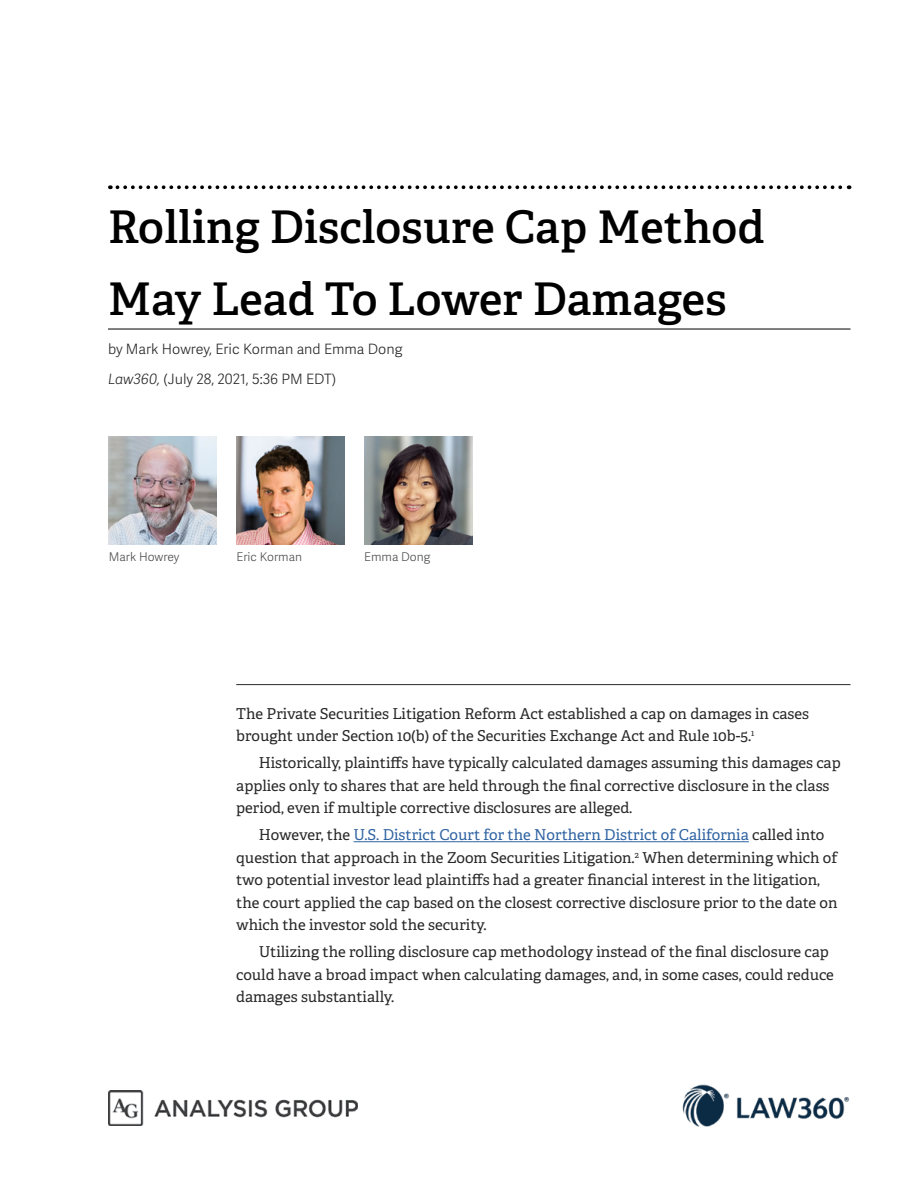
<style>
.page{position:relative;width:918px;height:1188px;background:#fff}
.page>*{position:absolute;margin:0;border:0;box-sizing:border-box;transform-origin:0 0}
.t1{font:600 45px/72px "Adelle";letter-spacing:.005em;color:#000}
.t2{font:15px/22.5px "Adelle";color:#292829}
.t3{font:300 14.25px/30px "Adelle Sans";color:#292829}
.t4{font:300 12px "Adelle Sans";color:#4d4d4f}
.s1{font-style:italic}
.s2{color:#2f63a2}
</style>
<div class="page">
<svg style="left:117px;top:185px;width:733px;height:4px"></svg>
<hr style="left:108px;top:329px;width:742px;height:1px;background:#000">
<hr style="left:236px;top:684px;width:614px;height:1px;background:#292829">
<hr style="left:354px;top:841px;width:395px;height:1px;background:#2f63a2">
<img style="left:109px;top:437px;width:108px;height:108px">
<img style="left:237px;top:437px;width:108px;height:108px">
<img style="left:364px;top:437px;width:108px;height:108px">
<img style="left:108px;top:1091px;width:249px;height:34px">
<img style="left:682px;top:1085px;width:168px;height:41px">
<h1 class="t1" style="left:108px;top:192px;width:658px">Rolling Disclosure Cap Method<br>May Lead To Lower Damages</h1>
<p class="t3" style="left:108px;top:333px;width:296px">by Mark Howrey, Eric Korman and Emma Dong<br><span class="s1">Law360,</span> (July 28, 2021, 5:36 PM EDT)</p>
<p class="t4" style="left:109px;top:548px;width:72px">Mark Howrey</p>
<p class="t4" style="left:237px;top:548px;width:67px">Eric Korman</p>
<p class="t4" style="left:364px;top:548px;width:68px">Emma Dong</p>
<p class="t2" style="left:236px;top:702px;width:574px">The Private Securities Litigation Reform Act established a cap on damages in cases brought under Section 10(b) of the Securities Exchange Act and Rule 10b-5.<sup>1</sup></p>
<p class="t2" style="left:236px;top:752px;width:606px;text-indent:22px">Historically, plaintiffs have typically calculated damages assuming this damages cap applies only to shares that are held through the final corrective disclosure in the class period, even if multiple corrective disclosures are alleged.</p>
<p class="t2" style="left:236px;top:824px;width:603px;text-indent:22px">However, the <span class="s2">U.S. District Court for the Northern District of California</span> called into question that approach in the Zoom Securities Litigation.<sup>2</sup> When determining which of two potential investor lead plaintiffs had a greater financial interest in the litigation, the court applied the cap based on the closest corrective disclosure prior to the date on which the investor sold the security.</p>
<p class="t2" style="left:236px;top:941px;width:599px;text-indent:22px">Utilizing the rolling disclosure cap methodology instead of the final disclosure cap could have a broad impact when calculating damages, and, in some cases, could reduce damages substantially.</p>
</div>
